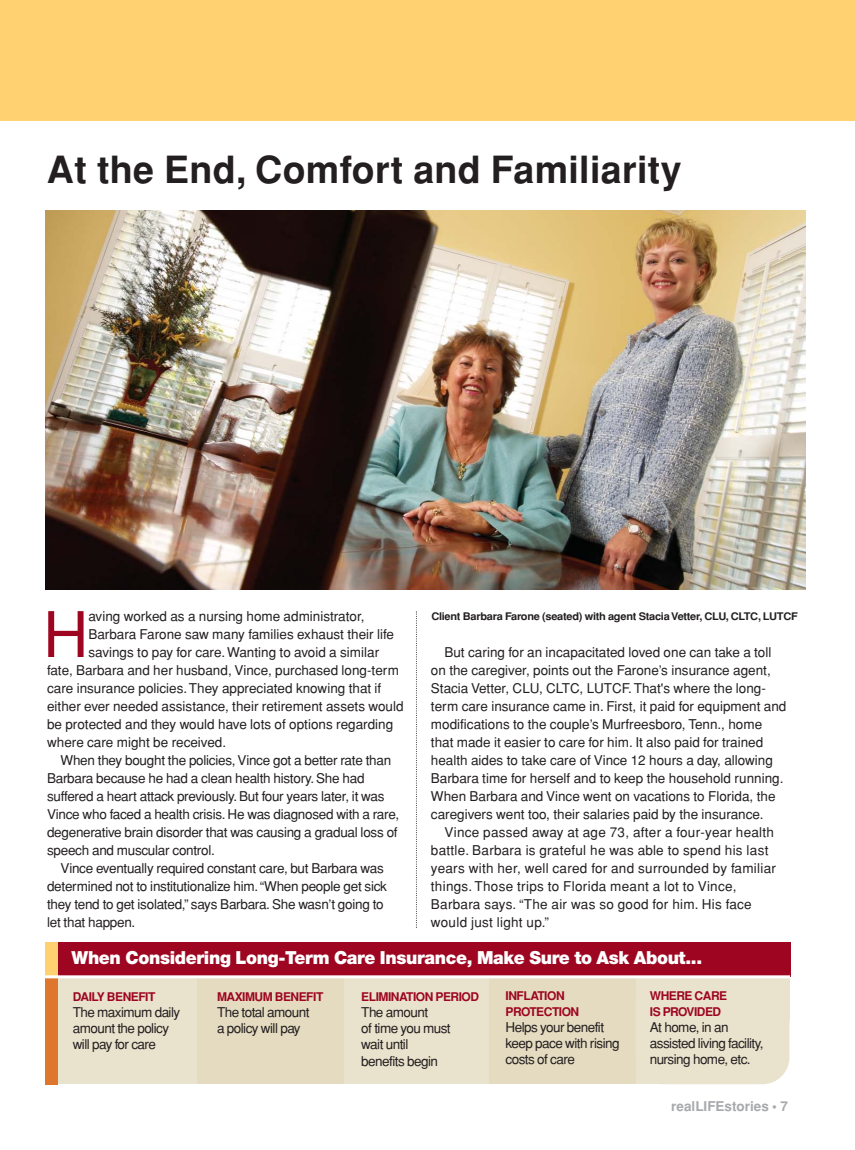
<style>
.page{position:relative;width:855px;height:1150px;background:#fff}
.page>*{position:absolute;margin:0;border:0;box-sizing:border-box;transform-origin:0 0}
.t1{font:62.85px "Helvetica";color:#9d0520}
.t2{font:700 37.5px "Helvetica";letter-spacing:.01em;color:#231f20}
.t3{font:900 18px "Helvetica Neue";letter-spacing:-.02em;color:#fff}
.t4{font:13.5px/18px "Helvetica";color:#231f20}
.t5{font:13.5px "Helvetica";letter-spacing:-.02em;color:#231f20}
.t6{font:13.5px/18px "Helvetica";letter-spacing:.02em;color:#231f20}
.t7{font:13.5px/16px "Helvetica";letter-spacing:-.04em;color:#231f20}
.t8{font:700 13.5px "Helvetica";color:#a7a9ac}
.t9{font:700 12px/16px "Helvetica";letter-spacing:-.04em;color:#9d0520}
.t10{font:700 10.5px "Helvetica";letter-spacing:-.025em;color:#231f20;scale:1.05 1}
</style>
<div class="page">
<div style="left:0;top:0;width:855px;height:120px;background:#ffd171"></div>
<div style="left:46px;top:971px;width:151px;height:112px;background:#e9e2cc"></div>
<div style="left:197px;top:971px;width:147px;height:112px;background:#e4dbc0"></div>
<div style="left:344px;top:971px;width:145px;height:112px;background:#e9e2cc"></div>
<div style="left:489px;top:971px;width:146px;height:112px;background:#e4dbc0"></div>
<div style="left:739px;top:971px;width:51px;height:49px;background:#e9e2cc"></div>
<div style="left:635px;top:971px;width:154px;height:112px;background:#e9e2cc;border-radius:27px"></div>
<div style="left:45px;top:942px;width:745px;height:34px;background:#9d0520"></div>
<div style="left:45px;top:976px;width:13px;height:107px;background:#de762d"></div>
<div style="left:45px;top:942px;width:13px;height:34px;background:#ffd171"></div>
<hr style="left:45px;top:975px;width:745px;height:3px;background:#fff">
<img style="left:45px;top:210px;width:761px;height:379px">
<svg style="left:416px;top:611px;width:1px;height:316px"></svg>
<h2 class="t2" style="left:47px;top:155px;width:636px">At the End, Comfort and Familiarity</h2>
<h1 class="t1" style="left:43px;top:611px;width:47px">H</h1>
<p class="t4" style="left:88px;top:608px;width:278px">aving worked as a nursing home administrator,</p>
<p class="t4" style="left:88px;top:626px;width:307px">Barbara Farone saw many families exhaust their life</p>
<p class="t4" style="left:88px;top:644px;width:292px">savings to pay for care. Wanting to avoid a similar</p>
<p class="t4" style="left:47px;top:662px;width:353px">fate, Barbara and her husband, Vince, purchased long-term</p>
<p class="t4" style="left:47px;top:680px;width:336px">care insurance policies. They appreciated knowing that if</p>
<p class="t4" style="left:47px;top:698px;width:358px">either ever needed assistance, their retirement assets would</p>
<p class="t4" style="left:47px;top:716px;width:347px">be protected and they would have lots of options regarding</p>
<p class="t4" style="left:47px;top:734px;width:180px">where care might be received.</p>
<p class="t5" style="left:61px;top:755px;width:332px">When they bought the policies, Vince got a better rate than</p>
<p class="t5" style="left:47px;top:773px;width:319px">Barbara because he had a clean health history. She had</p>
<p class="t5" style="left:47px;top:791px;width:339px">suffered a heart attack previously. But four years later, it was</p>
<p class="t5" style="left:47px;top:809px;width:353px">Vince who faced a health crisis. He was diagnosed with a rare,</p>
<p class="t5" style="left:47px;top:827px;width:352px">degenerative brain disorder that was causing a gradual loss of</p>
<p class="t5" style="left:47px;top:845px;width:169px">speech and muscular control.</p>
<p class="t5" style="left:61px;top:863px;width:325px">Vince eventually required constant care, but Barbara was</p>
<p class="t5" style="left:47px;top:881px;width:341px">determined not to institutionalize him.“When people get sick</p>
<p class="t5" style="left:47px;top:899px;width:338px">they tend to get isolated,” says Barbara. She wasn’t going to</p>
<p class="t5" style="left:47px;top:917px;width:90px">let that happen.</p>
<p class="t10" style="left:431px;top:612px;width:350px">Client Barbara Farone (seated) with agent Stacia Vetter, CLU, CLTC, LUTCF</p>
<p class="t4" style="left:431px;top:644px;width:357px;text-indent:14px">But caring for an incapacitated loved one can take a toll on the caregiver, points out the Farone’s insurance agent, Stacia Vetter, CLU, CLTC, LUTCF. That's where the long&shy;term care insurance came in. First, it paid for equipment and modifications to the couple’s Murfreesboro, Tenn., home that made it easier to care for him. It also paid for trained health aides to take care of Vince 12 hours a day, allowing Barbara time for herself and to keep the household running.<br>When Barbara and Vince went on vacations to Florida, the caregivers went too, their salaries paid by the insurance.</p>
<p class="t6" style="left:431px;top:824px;width:346px;text-indent:14px">Vince passed away at age 73, after a four-year health battle. Barbara is grateful he was able to spend his last years with her, well cared for and surrounded by familiar things. Those trips to Florida meant a lot to Vince, Barbara says. “The air was so good for him. His face would just light up.”</p>
<h3 class="t3" style="left:72px;top:951px;width:632px">When Considering Long-Term Care Insurance, Make Sure to Ask About...</h3>
<p class="t9" style="left:73px;top:989px;width:84px">DAILY BENEFIT</p>
<p class="t7" style="left:73px;top:1005px;width:109px">The maximum daily amount the policy will pay for care</p>
<p class="t9" style="left:217px;top:989px;width:108px">MAXIMUM BENEFIT</p>
<p class="t7" style="left:217px;top:1005px;width:94px">The total amount a policy will pay</p>
<p class="t9" style="left:361px;top:989px;width:119px">ELIMINATION PERIOD</p>
<p class="t7" style="left:361px;top:1005px;width:91px">The amount<br>of time you must wait until benefits begin</p>
<p class="t9" style="left:505px;top:988px;width:75px">INFLATION<br>PROTECTION</p>
<p class="t7" style="left:505px;top:1020px;width:116px">Helps your benefit keep pace with rising costs of care</p>
<p class="t9" style="left:650px;top:988px;width:79px">WHERE CARE<br>IS PROVIDED</p>
<p class="t7" style="left:650px;top:1020px;width:115px">At home, in an assisted living facility, nursing home, etc.</p>
<p class="t8" style="left:671px;top:1101px;width:118px">realLIFEstories • 7</p>
</div>
